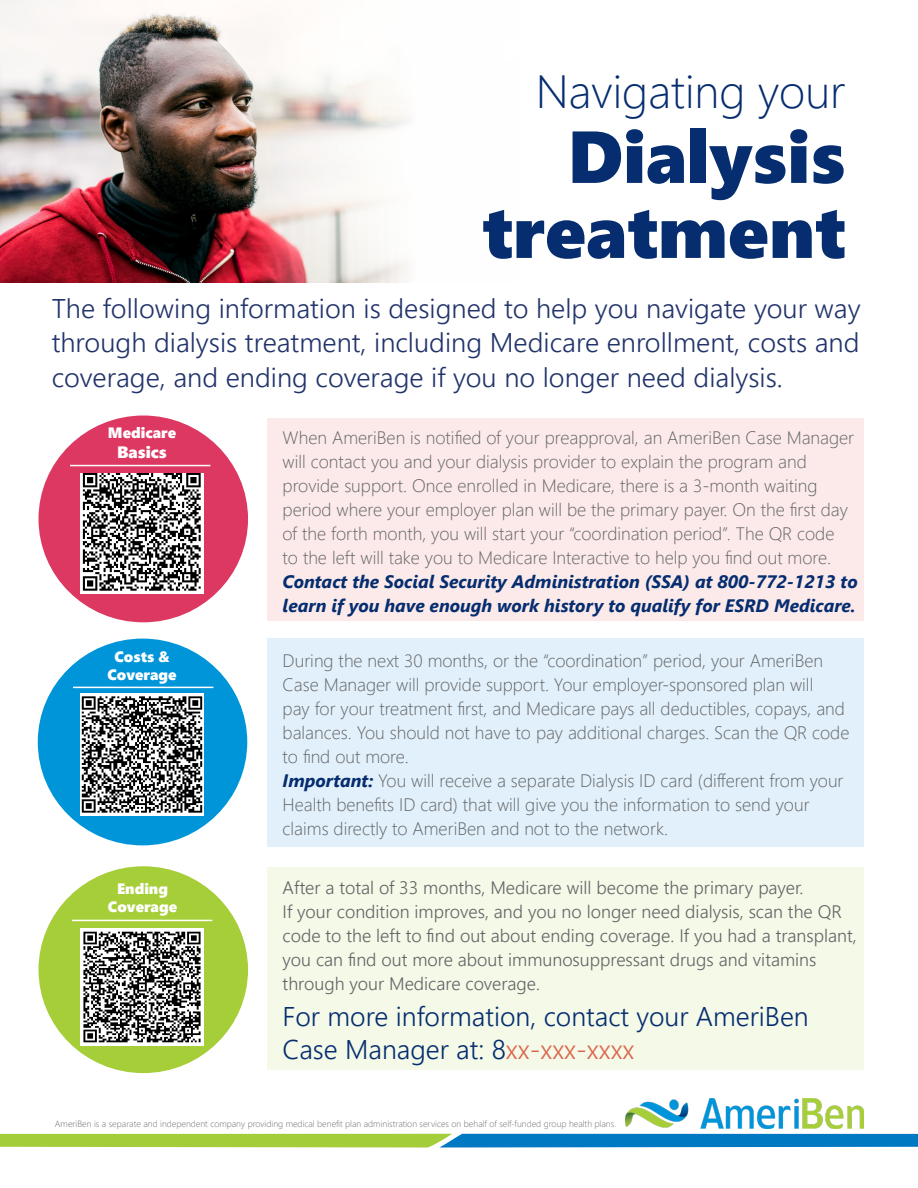
<style>
.page{position:relative;width:918px;height:1188px;background:#fff}
.page>*{position:absolute;margin:0;border:0;box-sizing:border-box;transform-origin:0 0}
.t1{font:73.5px "Segoe UI Black";color:#052d6f}
.t2{font:300 46.5px "Segoe UI";color:#052d6f}
.t3{font:300 27px/34.5px "Segoe UI";color:#21336a;text-align:justify}
.t4{font:300 27px "Segoe UI";color:#052d6f}
.Default{font:300 18px/24px "Segoe UI";color:#636366}
.Default-2{font:300 18px/24px "Segoe UI";color:#636366}
.t5{font:16.5px "Segoe UI Black";color:#fff}
.t6{font:15px "Segoe UI Black";color:#fff}
.t7{font:300 9px "Segoe UI";color:#6c6d70}
.s1{font-weight:700;font-style:italic;color:#052d6f}
.s2{color:#db634b}
</style>
<div class="page">
<div style="left:39px;top:416px;width:209px;height:206px;background:#dc3861;border-radius:50%"></div>
<div style="left:268px;top:867px;width:596px;height:203px;background:#f4f9e8"></div>
<div style="left:268px;top:639px;width:596px;height:208px;background:#e1f0fa"></div>
<div style="left:268px;top:418px;width:596px;height:203px;background:#fbeae9"></div>
<div style="left:38px;top:639px;width:209px;height:206px;background:#0095d9;border-radius:50%"></div>
<div style="left:39px;top:866px;width:209px;height:207px;background:#a6ce39;border-radius:50%"></div>
<hr style="left:70px;top:465px;width:140px;height:1px;background:#fff">
<hr style="left:73px;top:687px;width:140px;height:1px;background:#fff">
<img style="left:80px;top:693px;width:124px;height:122px">
<img style="left:80px;top:928px;width:124px;height:117px">
<img style="left:626px;top:1099px;width:237px;height:30px">
<img style="left:81px;top:473px;width:123px;height:120px">
<hr style="left:72px;top:920px;width:140px;height:1px;background:#fff">
<svg style="left:0;top:1134px;width:918px;height:14px;background:#5ba888"></svg>
<img style="left:0;top:0;width:408px;height:283px">
<p class="t2" style="left:536px;top:48px;width:311px">Navigating your</p>
<p class="t1" style="left:568px;top:104px;width:280px">Dialysis</p>
<p class="t1" style="left:482px;top:179px;width:365px">treatment</p>
<p class="t3" style="left:52px;top:288px;width:810px">The following information is designed to help you navigate your way through dialysis treatment, including Medicare enrollment, costs and coverage, and ending coverage if you no longer need dialysis.</p>
<p class="Default" style="left:283px;top:424px;width:577px">When AmeriBen is notified of your preapproval, an AmeriBen Case Manager will contact you and your dialysis provider to explain the program and provide support. Once enrolled in Medicare, there is a 3-month waiting period where your employer plan will be the primary payer. On the first day of the forth month, you will start your “coordination period”. The QR code<br>to the left will take you to Medicare Interactive to help you find out more.<br><span class="s1">Contact the Social Security Administration (SSA) at 800-772-1213 to learn if you have enough work history to qualify for ESRD Medicare.</span></p>
<p class="Default" style="left:283px;top:647px;width:568px">During the next 30 months, or the “coordination” period, your AmeriBen Case Manager will provide support. Your employer-sponsored plan will<br>pay for your treatment first, and Medicare pays all deductibles, copays, and balances. You should not have to pay additional charges. Scan the QR code to find out more.</p>
<p class="Default" style="left:283px;top:767px;width:562px"><span class="s1">Important:</span> You will receive a separate Dialysis ID card (different from your<br>Health benefits ID card) that will give you the information to send your claims directly to AmeriBen and not to the network.</p>
<p class="t6" style="left:108px;top:422px;width:70px">Medicare</p>
<p class="t5" style="left:117px;top:440px;width:51px">Basics</p>
<p class="t6" style="left:115px;top:645px;width:56px">Costs &amp;</p>
<p class="t6" style="left:107px;top:663px;width:71px">Coverage</p>
<p class="t6" style="left:117px;top:878px;width:52px">Ending</p>
<p class="t6" style="left:108px;top:896px;width:71px">Coverage</p>
<p class="Default-2" style="left:283px;top:874px;width:522px">After a total of 33 months, Medicare will become the primary payer.</p>
<p class="Default-2" style="left:283px;top:898px;width:576px">If your condition improves, and you no longer need dialysis, scan the QR code to the left to find out about ending coverage. If you had a transplant, you can find out more about immunosuppressant drugs and vitamins through your Medicare coverage.</p>
<p class="t4" style="left:283px;top:991px;width:528px">For more information, contact your AmeriBen</p>
<p class="t4" style="left:283px;top:1024px;width:353px">Case Manager at: 8<span class="s2">xx-xxx-xxxx</span></p>
<p class="t7" style="left:55px;top:1115px;width:563px">AmeriBen is a separate and independent company providing medical benefit plan administration services on behalf of self-funded group health plans.</p>
</div>
